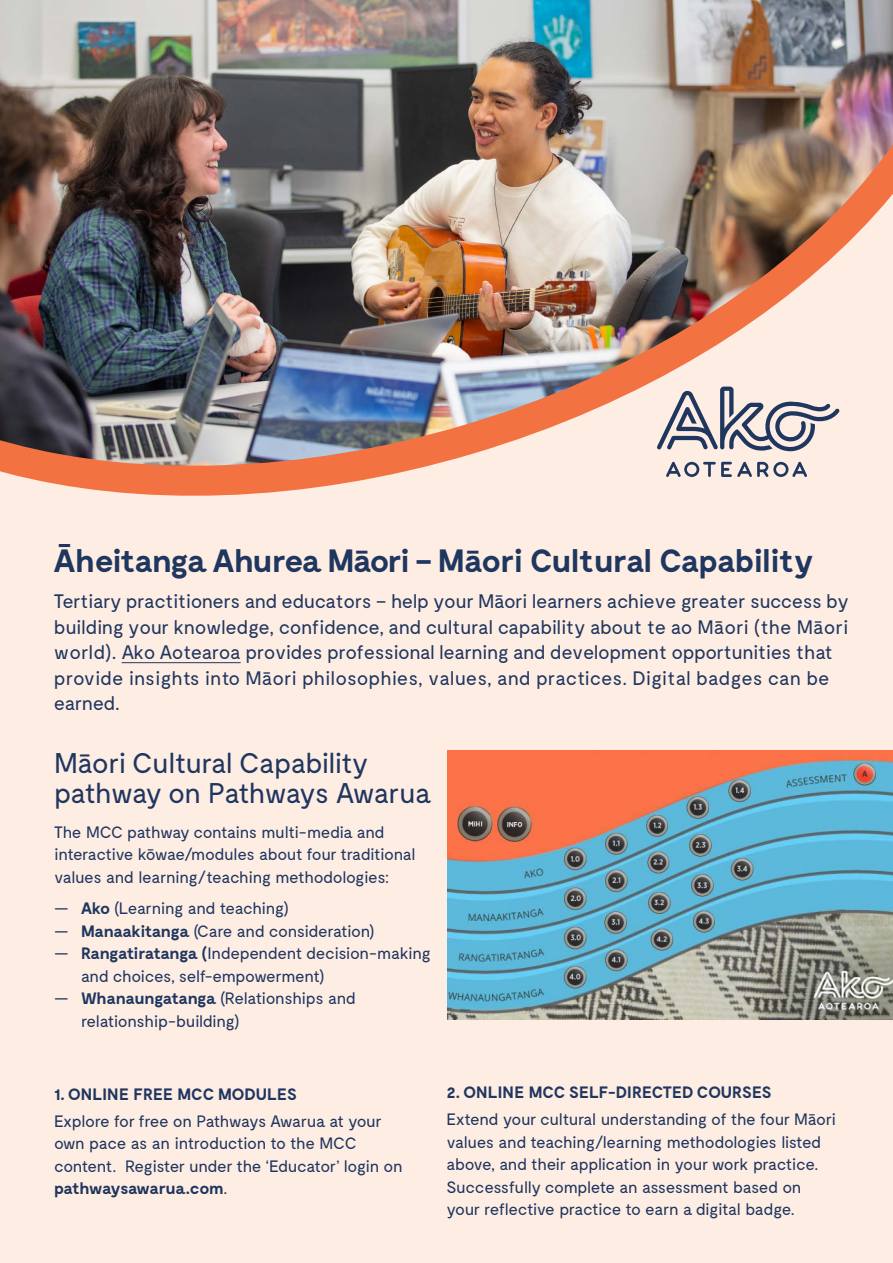
<style>
.page{position:relative;width:893px;height:1263px;background:#fff}
.page>*{position:absolute;margin:0;border:0;box-sizing:border-box;transform-origin:0 0}
.t1{font:700 32.25px "Moderat";letter-spacing:-.025em;color:#1f365f}
.t2{font:28.5px/30px "Moderat";letter-spacing:-.035em;color:#1f365f}
.t3{font:19.5px/25.5px "Moderat";letter-spacing:-.025em;color:#1f365f}
.t4{font:16.5px/22.5px "Moderat";letter-spacing:-.025em;color:#1f355e}
.t5{font:16.5px/22.5px "Moderat";letter-spacing:-.025em;color:#1f365f}
.t6{font:700 16.5px "Moderat";color:#1f365f}
.s1{font-weight:700}
</style>
<div class="page">
<div style="left:0;top:20px;width:893px;height:1243px;background:#feede3"></div>
<img style="left:0;top:0;width:893px;height:496px">
<hr style="left:122px;top:662px;width:119px;height:1px;background:#1f365f">
<img style="left:447px;top:750px;width:446px;height:270px">
<svg style="left:657px;top:387px;width:183px;height:64px"></svg>
<svg style="left:666px;top:462px;width:141px;height:15px"></svg>
<h1 class="t1" style="left:54px;top:542px;width:761px">Āheitanga Ahurea Māori – Māori Cultural Capability</h1>
<p class="t3" style="left:54px;top:589px;width:797px">Tertiary practitioners and educators – help your Māori learners achieve greater success by building your knowledge, confidence, and cultural capability about te ao Māori (the Māori world). Ako Aotearoa provides professional learning and development opportunities that provide insights into Māori philosophies, values, and practices. Digital badges can be earned.</p>
<h2 class="t2" style="left:54px;top:749px;width:379px">Māori Cultural Capability pathway on Pathways Awarua</h2>
<p class="t5" style="left:54px;top:821px;width:363px">The MCC pathway contains multi-media and interactive kōwae/modules about four traditional values and learning/teaching methodologies:</p>
<p class="t5" style="left:54px;top:898px;width:236px">— <span class="s1">Ako</span> (Learning and teaching)</p>
<p class="t5" style="left:54px;top:920px;width:322px">— <span class="s1">Manaakitanga</span> (Care and consideration)</p>
<p class="t5" style="left:81px;top:943px;width:351px;text-indent:-27px">— <span class="s1">Rangatiratanga (</span>Independent decision-making and choices, self-empowerment)</p>
<p class="t5" style="left:81px;top:988px;width:276px;text-indent:-27px">— <span class="s1">Whanaungatanga</span> (Relationships and relationship-building)</p>
<p class="t6" style="left:54px;top:1085px;width:244px">1. ONLINE FREE MCC MODULES</p>
<p class="t4" style="left:54px;top:1110px;width:350px">Explore for free on Pathways Awarua at your own pace as an introduction to the MCC content. Register under the ‘Educator’ login on <span class="s1">pathwaysawarua.com</span>.</p>
<p class="t6" style="left:446px;top:1083px;width:327px">2. ONLINE MCC SELF-DIRECTED COURSES</p>
<p class="t4" style="left:446px;top:1109px;width:391px">Extend your cultural understanding of the four Māori values and teaching/learning methodologies listed above, and their application in your work practice.<br>Successfully complete an assessment based on your reflective practice to earn a digital badge.</p>
</div>
